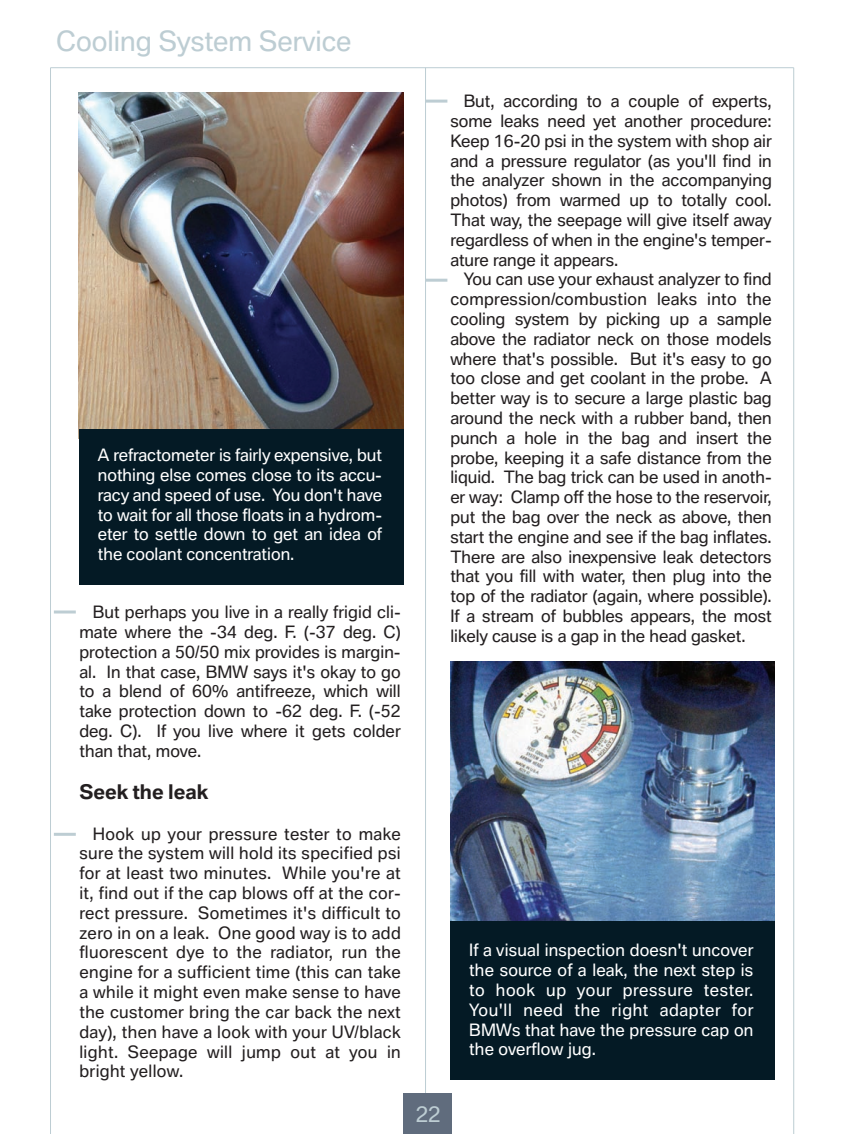
<style>
.page{position:relative;width:851px;height:1134px;background:#fff}
.page>*{position:absolute;margin:0;border:0;box-sizing:border-box;transform-origin:0 0}
.t1{font:27px "BMW Type";color:#bdcdd3}
.t2{font:21px "BMW Type";color:#bdcdd3}
.t3{font:700 19.5px "BMW Type";color:#231f20}
.t4{font:16.5px/19.8px "BMW Type";color:#231f20;text-align:justify}
.t5{font:16.5px/19.8px "BMW Type";color:#fff;text-align:justify}
</style>
<div class="page">
<img style="left:50px;top:67px;width:745px;height:1067px">
<h1 class="t1" style="left:56px;top:30px;width:296px">Cooling System Service</h1>
<p class="t5" style="left:98px;top:447px;width:285px">A refractometer is fairly expensive, but nothing else comes close to its accu&shy;racy and speed of use. You don't have to wait for all those floats in a hydrom&shy;eter to settle down to get an idea of the coolant concentration.</p>
<p class="t4" style="left:79px;top:604px;width:323px;text-indent:13px">But perhaps you live in a really frigid cli&shy;mate where the -34 deg. F. (-37 deg. C) protection a 50/50 mix provides is margin&shy;al. In that case, BMW says it's okay to go to a blend of 60% antifreeze, which will take protection down to -62 deg. F. (-52 deg. C). If you live where it gets colder than that, move.</p>
<p class="t3" style="left:79px;top:784px;width:130px">Seek the leak</p>
<p class="t4" style="left:79px;top:825px;width:323px;text-indent:13px">Hook up your pressure tester to make sure the system will hold its specified psi for at least two minutes. While you're at it, find out if the cap blows off at the cor&shy;rect pressure. Sometimes it's difficult to zero in on a leak. One good way is to add fluorescent dye to the radiator, run the engine for a sufficient time (this can take a while it might even make sense to have the customer bring the car back the next day), then have a look with your UV/black light. Seepage will jump out at you in bright yellow.</p>
<p class="t4" style="left:450px;top:93px;width:323px;text-indent:13px">But, according to a couple of experts, some leaks need yet another procedure:<br>Keep 16-20 psi in the system with shop air and a pressure regulator (as you'll find in the analyzer shown in the accompanying photos) from warmed up to totally cool.<br>That way, the seepage will give itself away regardless of when in the engine's temper&shy;ature range it appears.</p>
<p class="t4" style="left:450px;top:271px;width:323px;text-indent:13px">You can use your exhaust analyzer to find compression/combustion leaks into the cooling system by picking up a sample above the radiator neck on those models where that's possible. But it's easy to go too close and get coolant in the probe. A better way is to secure a large plastic bag around the neck with a rubber band, then punch a hole in the bag and insert the probe, keeping it a safe distance from the liquid. The bag trick can be used in anoth&shy;er way: Clamp off the hose to the reservoir, put the bag over the neck as above, then start the engine and see if the bag inflates.<br>There are also inexpensive leak detectors that you fill with water, then plug into the top of the radiator (again, where possible).<br>If a stream of bubbles appears, the most likely cause is a gap in the head gasket.</p>
<p class="t2" style="left:415px;top:1106px;width:27px">22</p>
<p class="t5" style="left:469px;top:942px;width:285px">If a visual inspection doesn't uncover the source of a leak, the next step is to hook up your pressure tester.<br>You'll need the right adapter for BMWs that have the pressure cap on the overflow jug.</p>
</div>
